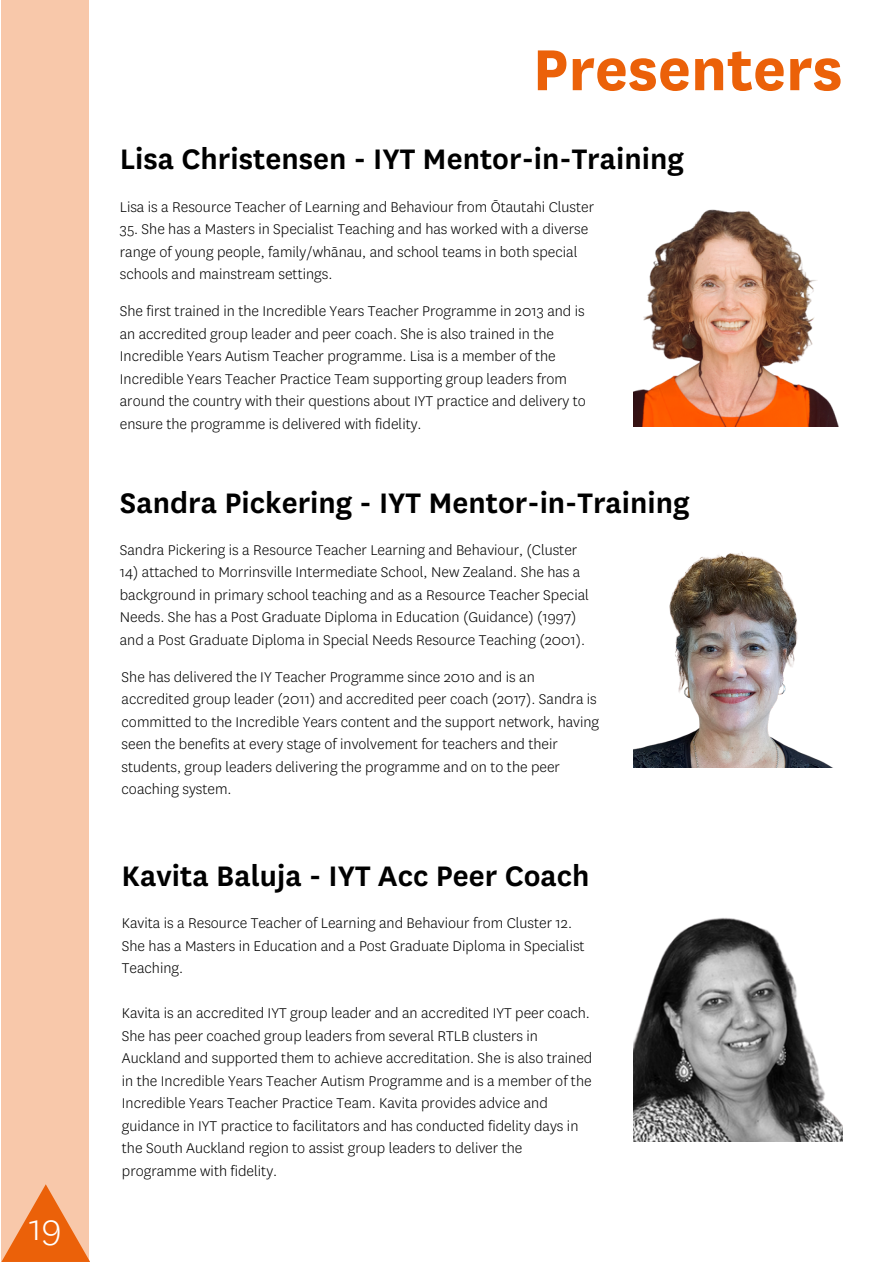
<style>
.page{position:relative;width:893px;height:1264px;background:#fff}
.page>*{position:absolute;margin:0;border:0;box-sizing:border-box;transform-origin:0 0}
.t1{font:700 67.5px "National";color:#eb6109}
.t2{font:300 40.5px "National";color:#fff}
.t3{font:600 33px "National";color:#000}
.t4{font:300 16.5px/22.5px "National";color:#000}
</style>
<div class="page">
<div style="left:1px;top:0;width:88px;height:1261px;background:#f8c8aa"></div>
<svg style="left:2px;top:1184px;width:88px;height:77px"></svg>
<img style="left:633px;top:209px;width:206px;height:218px">
<img style="left:633px;top:552px;width:200px;height:216px">
<img style="left:633px;top:918px;width:209px;height:223px">
<p class="t2" style="left:29px;top:1203px;width:34px">19</p>
<p class="t1" style="left:532px;top:29px;width:311px">Presenters</p>
<p class="t3" style="left:120px;top:141px;width:565px">Lisa Christensen - IYT Mentor-in-Training</p>
<p class="t4" style="left:120px;top:195px;width:476px">Lisa is a Resource Teacher of Learning and Behaviour from Ōtautahi Cluster</p>
<p class="t4" style="left:120px;top:218px;width:470px">35. She has a Masters in Specialist Teaching and has worked with a diverse range of young people, family/whānau, and school teams in both special schools and mainstream settings.</p>
<p class="t4" style="left:120px;top:300px;width:467px">She first trained in the Incredible Years Teacher Programme in 2013 and is an accredited group leader and peer coach. She is also trained in the Incredible Years Autism Teacher programme. Lisa is a member of the Incredible Years Teacher Practice Team supporting group leaders from around the country with their questions about IYT practice and delivery to ensure the programme is delivered with fidelity.</p>
<p class="t3" style="left:120px;top:484px;width:571px">Sandra Pickering - IYT Mentor-in-Training</p>
<p class="t4" style="left:120px;top:538px;width:459px">Sandra Pickering is a Resource Teacher Learning and Behaviour, (Cluster</p>
<p class="t4" style="left:120px;top:561px;width:470px">14) attached to Morrinsville Intermediate School, New Zealand. She has a background in primary school teaching and as a Resource Teacher Special Needs. She has a Post Graduate Diploma in Education (Guidance) (1997) and a Post Graduate Diploma in Special Needs Resource Teaching (2001).</p>
<p class="t4" style="left:122px;top:665px;width:479px">She has delivered the IY Teacher Programme since 2010 and is an accredited group leader (2011) and accredited peer coach (2017). Sandra is committed to the Incredible Years content and the support network, having seen the benefits at every stage of involvement for teachers and their students, group leaders delivering the programme and on to the peer coaching system.</p>
<p class="t3" style="left:122px;top:857px;width:469px">Kavita Baluja - IYT Acc Peer Coach</p>
<p class="t4" style="left:122px;top:912px;width:464px">Kavita is a Resource Teacher of Learning and Behaviour from Cluster 12.<br>She has a Masters in Education and a Post Graduate Diploma in Specialist<br>Teaching.</p>
<p class="t4" style="left:122px;top:1002px;width:472px">Kavita is an accredited IYT group leader and an accredited IYT peer coach.<br>She has peer coached group leaders from several RTLB clusters in Auckland and supported them to achieve accreditation. She is also trained in the Incredible Years Teacher Autism Programme and is a member of the Incredible Years Teacher Practice Team. Kavita provides advice and guidance in IYT practice to facilitators and has conducted fidelity days in the South Auckland region to assist group leaders to deliver the programme with fidelity.</p>
</div>
